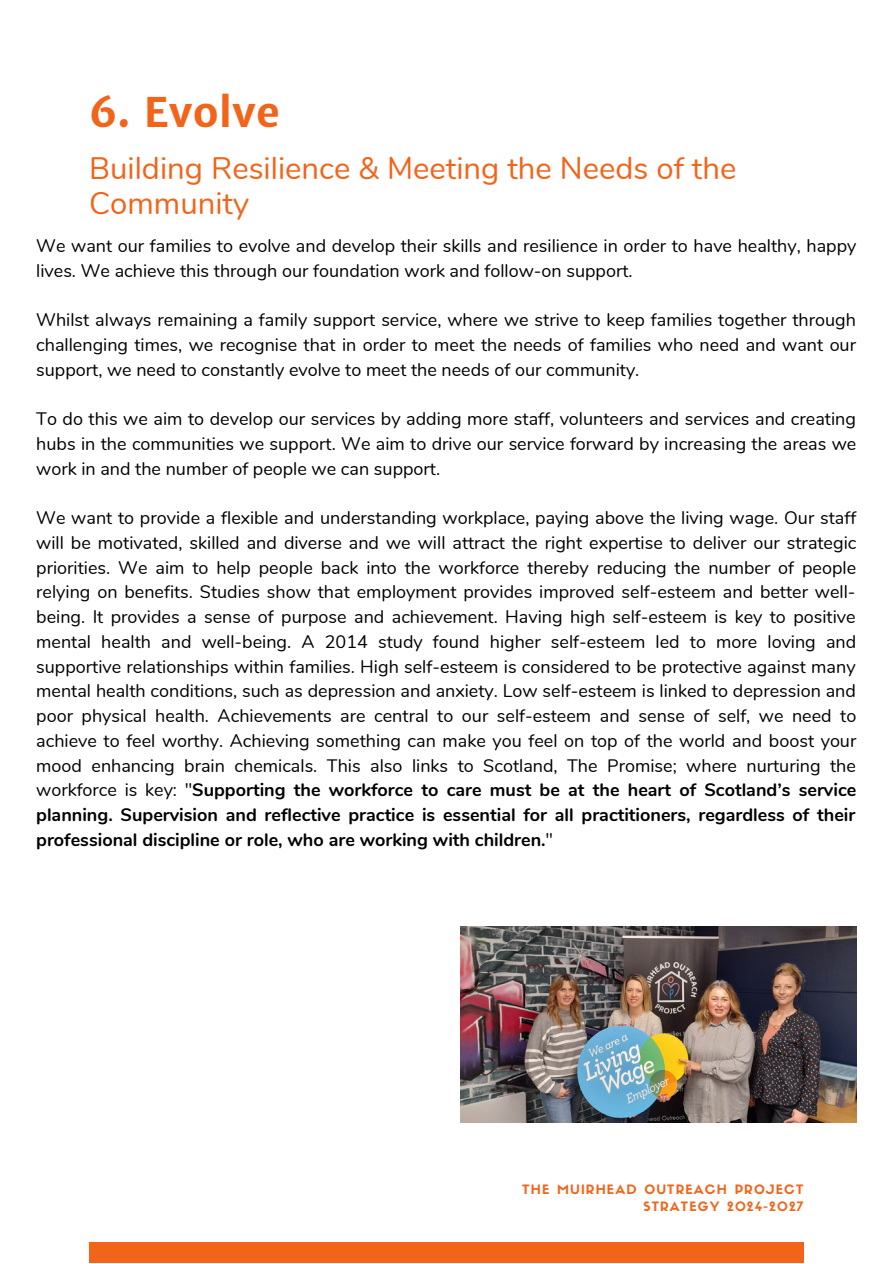
<style>
.page{position:relative;width:893px;height:1264px;background:#fff}
.page>*{position:absolute;margin:0;border:0;box-sizing:border-box;transform-origin:0 0}
.t1{font:700 40.95px "Merriweather Sans";color:#f26419}
.t2{font:31.05px/35px "Nunito";color:#f26419}
.t3{font:18px/24.8px "Nunito";color:#000;text-align:justify}
.t4{font:12.75px "Sifonn Basic";letter-spacing:.09em;color:#f26419}
.s1{font-weight:700}
</style>
<div class="page">
<div style="left:89px;top:1242px;width:714px;height:20px;background:#f26419"></div>
<img style="left:460px;top:926px;width:395px;height:196px">
<p class="t1" style="left:89px;top:86px;width:192px">6. Evolve</p>
<p class="t2" style="left:89px;top:151px;width:648px">Building Resilience &amp; Meeting the Needs of the<br>Community</p>
<p class="t3" style="left:36px;top:234px;width:821px">We want our families to evolve and develop their skills and resilience in order to have healthy, happy lives. We achieve this through our foundation work and follow-on support.</p>
<p class="t3" style="left:36px;top:308px;width:821px">Whilst always remaining a family support service, where we strive to keep families together through challenging times, we recognise that in order to meet the needs of families who need and want our support, we need to constantly evolve to meet the needs of our community.</p>
<p class="t3" style="left:36px;top:407px;width:821px">To do this we aim to develop our services by adding more staff, volunteers and services and creating hubs in the communities we support. We aim to drive our service forward by increasing the areas we work in and the number of people we can support.</p>
<p class="t3" style="left:36px;top:506px;width:821px">We want to provide a flexible and understanding workplace, paying above the living wage. Our staff will be motivated, skilled and diverse and we will attract the right expertise to deliver our strategic priorities. We aim to help people back into the workforce thereby reducing the number of people relying on benefits. Studies show that employment provides improved self-esteem and better well&shy;being. It provides a sense of purpose and achievement. Having high self-esteem is key to positive mental health and well-being. A 2014 study found higher self-esteem led to more loving and supportive relationships within families. High self-esteem is considered to be protective against many mental health conditions, such as depression and anxiety. Low self-esteem is linked to depression and poor physical health. Achievements are central to our self-esteem and sense of self, we need to achieve to feel worthy. Achieving something can make you feel on top of the world and boost your mood enhancing brain chemicals. This also links to Scotland, The Promise; where nurturing the workforce is key: "<span class="s1">Supporting the workforce to care must be at the heart of Scotland’s service planning. Supervision and reflective practice is essential for all practitioners, regardless of their professional discipline or role, who are working with children.</span>"</p>
<p class="t4" style="left:522px;top:1184px;width:282px">THE MUIRHEAD OUTREACH PROJECT</p>
<p class="t4" style="left:643px;top:1201px;width:161px">STRATEGY 2024-2027</p>
</div>
